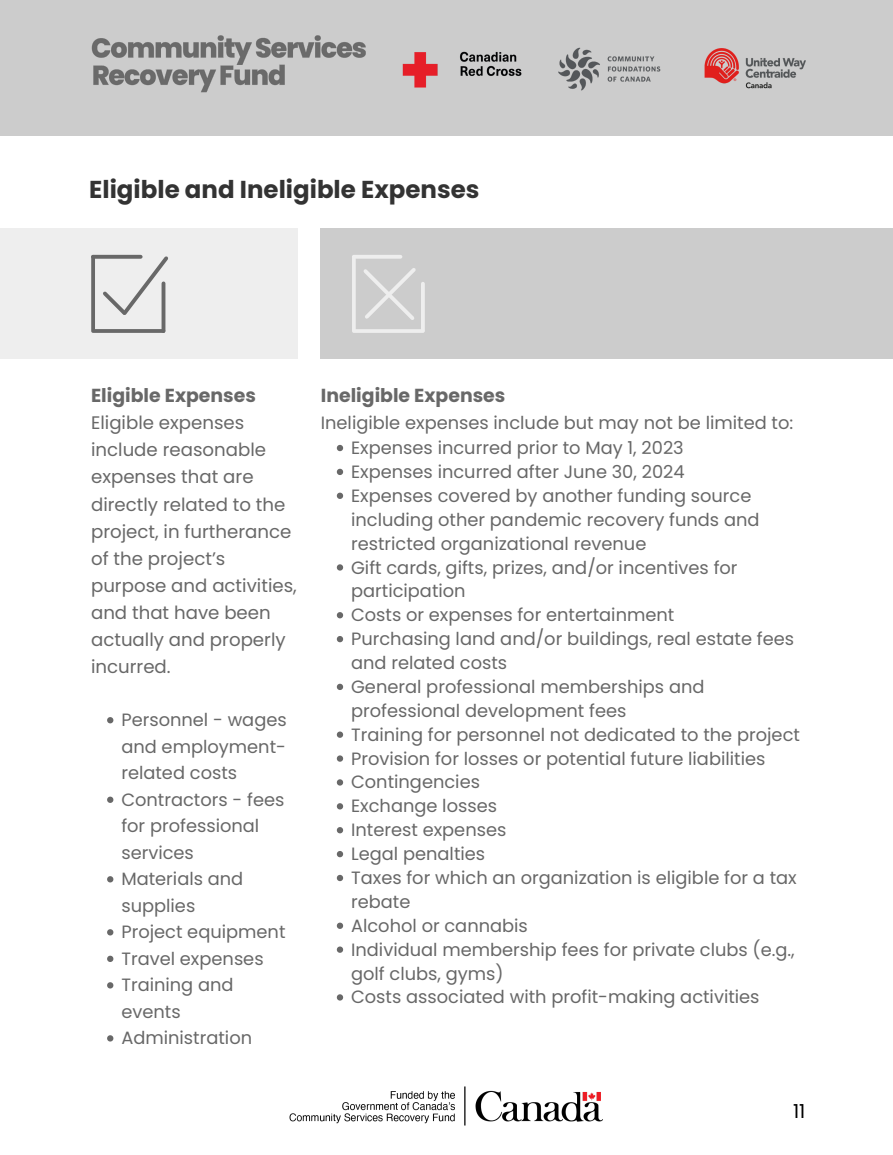
<style>
.page{position:relative;width:893px;height:1155px;background:#fff}
.page>*{position:absolute;margin:0;border:0;box-sizing:border-box;transform-origin:0 0}
.t1{font:700 24.46px "Poppins";color:#333}
.t2{font:19.25px "Poppins";color:#000}
.t3{font:700 18.86px "Poppins";color:#686868}
.t4{font:18.16px/27px "Poppins";color:#686868}
.t5{font:17.81px/23.9px "Poppins";color:#686868}
</style>
<div class="page">
<div style="left:0;top:0;width:892px;height:136px;background:#ccc"></div>
<img style="left:91px;top:35px;width:714px;height:58px">
<img style="left:289px;top:1086px;width:314px;height:40px">
<svg style="left:107px;top:717px;width:6px;height:6px"></svg>
<svg style="left:107px;top:797px;width:6px;height:6px"></svg>
<svg style="left:107px;top:876px;width:6px;height:6px"></svg>
<svg style="left:107px;top:929px;width:6px;height:6px"></svg>
<svg style="left:107px;top:956px;width:6px;height:6px"></svg>
<svg style="left:107px;top:982px;width:6px;height:7px"></svg>
<svg style="left:107px;top:1035px;width:6px;height:7px"></svg>
<svg style="left:337px;top:445px;width:6px;height:6px"></svg>
<svg style="left:337px;top:469px;width:6px;height:6px"></svg>
<svg style="left:337px;top:493px;width:6px;height:6px"></svg>
<svg style="left:337px;top:564px;width:6px;height:7px"></svg>
<svg style="left:337px;top:612px;width:6px;height:6px"></svg>
<svg style="left:337px;top:636px;width:6px;height:6px"></svg>
<svg style="left:337px;top:684px;width:6px;height:6px"></svg>
<svg style="left:337px;top:732px;width:6px;height:6px"></svg>
<svg style="left:337px;top:755px;width:6px;height:7px"></svg>
<svg style="left:337px;top:779px;width:6px;height:7px"></svg>
<svg style="left:337px;top:803px;width:6px;height:6px"></svg>
<svg style="left:337px;top:827px;width:6px;height:6px"></svg>
<svg style="left:337px;top:851px;width:6px;height:6px"></svg>
<svg style="left:337px;top:875px;width:6px;height:6px"></svg>
<svg style="left:337px;top:923px;width:6px;height:6px"></svg>
<svg style="left:337px;top:947px;width:6px;height:6px"></svg>
<svg style="left:337px;top:994px;width:6px;height:7px"></svg>
<div style="left:0;top:229px;width:297px;height:130px;background:#eee"></div>
<svg style="left:91px;top:254px;width:77px;height:79px"></svg>
<div style="left:321px;top:229px;width:571px;height:130px;background:#ccc"></div>
<hr style="left:354px;top:255px;width:46px;height:4px;background:#eee">
<hr style="left:421px;top:284px;width:4px;height:46px;background:#eee">
<svg style="left:352px;top:256px;width:72px;height:77px"></svg>
<h1 class="t1" style="left:89px;top:172px;width:391px">Eligible and Ineligible Expenses</h1>
<p class="t3" style="left:91px;top:382px;width:166px">Eligible Expenses</p>
<p class="t4" style="left:91px;top:410px;width:207px">Eligible expenses include reasonable expenses that are directly related to the project, in furtherance of the project’s purpose and activities, and that have been actually and properly incurred.</p>
<p class="t5" style="left:121px;top:707px;width:167px;line-height:26.5px">Personnel - wages and employment&shy;related costs<br>Contractors - fees for professional services<br>Materials and supplies<br>Project equipment<br>Travel expenses<br>Training and events<br>Administration</p>
<p class="t3" style="left:321px;top:382px;width:186px">Ineligible Expenses</p>
<p class="t5" style="left:321px;top:411px;width:474px">Ineligible expenses include but may not be limited to:</p>
<p class="t5" style="left:351px;top:436px;width:450px">Expenses incurred prior to May 1, 2023<br>Expenses incurred after June 30, 2024<br>Expenses covered by another funding source including other pandemic recovery funds and restricted organizational revenue<br>Gift cards, gifts, prizes, and/or incentives for participation<br>Costs or expenses for entertainment<br>Purchasing land and/or buildings, real estate fees and related costs<br>General professional memberships and professional development fees<br>Training for personnel not dedicated to the project Provision for losses or potential future liabilities Contingencies<br>Exchange losses<br>Interest expenses<br>Legal penalties<br>Taxes for which an organization is eligible for a tax rebate<br>Alcohol or cannabis<br>Individual membership fees for private clubs (e.g., golf clubs, gyms)<br>Costs associated with profit-making activities</p>
<p class="t2" style="left:793px;top:1098px;width:14px">11</p>
</div>
